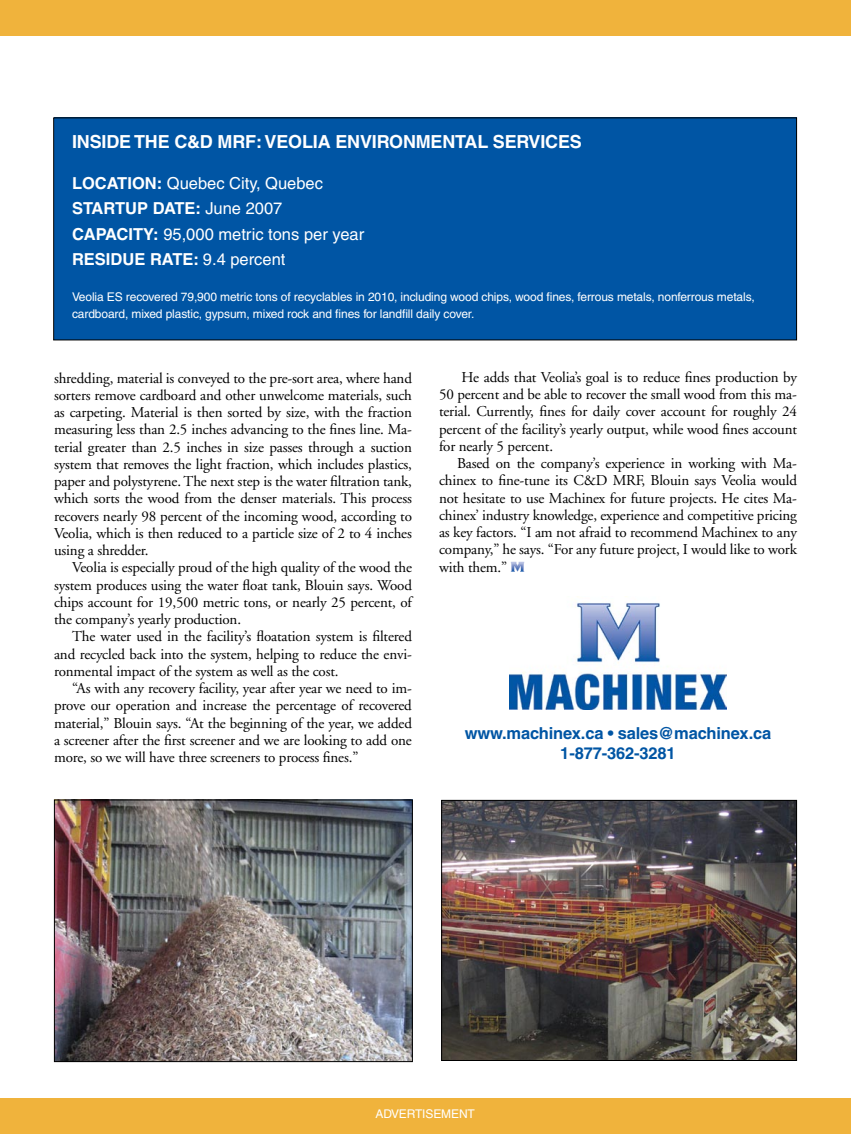
<style>
.page{position:relative;width:851px;height:1134px;background:#fff}
.page>*{position:absolute;margin:0;border:0;box-sizing:border-box;transform-origin:0 0}
.t1{font:700 18px "Helvetica";letter-spacing:-.01em;color:#fff}
.t2{font:16.5px/25.5px "Helvetica";color:#fff}
.t3{font:700 16.5px/19.5px "Helvetica";letter-spacing:-.01em;color:#0055a4;text-align:center}
.t4{font:700 16.5px "Helvetica";color:#fff}
.t5{font:15px/17.2px "Adobe Garamond";letter-spacing:-.01em;color:#000;text-align:justify}
.t6{font:12px/16.5px "Helvetica";letter-spacing:-.01em;color:#fff}
.s1{font-weight:700}
</style>
<div class="page">
<div style="left:54px;top:118px;width:742px;height:222px;background:#0055a4"></div>
<div style="left:0;top:0;width:850px;height:36px;background:#f0b33c"></div>
<img style="left:56px;top:802px;width:354px;height:258px">
<div style="left:54px;top:800px;width:358px;height:262px;border:1px solid #000"></div>
<img style="left:443px;top:802px;width:351px;height:257px">
<div style="left:441px;top:800px;width:355px;height:261px;border:1px solid #000"></div>
<img style="left:509px;top:602px;width:217px;height:107px">
<img style="left:510px;top:562px;width:14px;height:10px">
<div style="left:0;top:1098px;width:850px;height:36px;background:#f0b33c"></div>
<p class="t1" style="left:72px;top:131px;width:17px">INSIDE</p>
<p class="t1" style="left:134px;top:131px;width:13px">THE</p>
<p class="t1" style="left:174px;top:131px;width:113px">C&amp;D MRF: VEOLI</p>
<p class="t1" style="left:318px;top:131px;width:43px">A ENVIRONMENT</p>
<p class="t1" style="left:464px;top:131px;width:52px">AL SERVICES</p>
<p class="t4" style="left:72px;top:173px;width:56px">LOCATION</p>
<p class="t2" style="left:72px;top:170px;width:294px;text-indent:85px"><span class="s1">:</span> Quebec City, Quebec<br><span class="s1">STARTUP DATE :</span> June 2007<br><span class="s1">CAPACITY:</span> 95,000 metric tons per year<br><span class="s1">RESID</span></p>
<p class="t2" style="left:122px;top:246px;width:164px"><span class="s1">UE RATE :</span> 9.4 percent</p>
<p class="t6" style="left:72px;top:289px;width:684px">Veolia ES recovered 79,900 metric tons of recyclables in 2010, including wood chips, wood fines, ferrous metals, nonferrous metals, cardboard, mixed plastic, gypsum, mixed rock and fines for landfill daily cover.</p>
<p class="t5" style="left:54px;top:370px;width:359px">shredding, material is conveyed to the pre-sort area, where hand sorters remove cardboard and other unwelcome materials, such as carpeting. Material is then sorted by size, with the fraction measuring less than 2.5 inches advancing to the fines line. Ma&shy;terial greater than 2.5 inches in size passes through a suction system that removes the light fraction, which includes plastics, paper and polystyrene. The next step is the water filtration tank, which sorts the wood from the denser materials. This process recovers nearly 98 percent of the incoming wood, according to Veolia, which is then reduced to a particle size of 2 to 4 inches using a shredder.</p>
<p class="t5" style="left:54px;top:559px;width:359px;text-indent:18px">Veolia is especially proud of the high quality of the wood the system produces using the water float tank, Blouin says. Wood chips account for 19,500 metric tons, or nearly 25 percent, of the company’s yearly production.</p>
<p class="t5" style="left:54px;top:628px;width:359px;text-indent:18px">The water used in the facility’s floatation system is filtered and recycled back into the system, helping to reduce the envi&shy;ronmental impact of the system as well as the cost.</p>
<p class="t5" style="left:54px;top:680px;width:359px;text-indent:18px">“As with any recovery facility, year after year we need to im&shy;prove our operation and increase the percentage of recovered material,” Blouin says. “At the beginning of the year, we added a screener after the first screener and we are looking to add one more, so we will have three screeners to process fines.”</p>
<p class="t5" style="left:439px;top:369px;width:359px;text-indent:23px">He adds that Veolia’s goal is to reduce fines production by 50 percent and be able to recover the small wood from this ma&shy;terial. Currently, fines for daily cover account for roughly 24 percent of the facility’s yearly output, while wood fines account for nearly 5 percent.</p>
<p class="t5" style="left:439px;top:455px;width:359px;text-indent:18px">Based on the company’s experience in working with Ma&shy;chinex to fine-tune its C&amp;D MRF, Blouin says Veolia would not hesitate to use Machinex for future projects. He cites Ma&shy;chinex’ industry knowledge, experience and competitive pricing as key factors. “I am not afraid to recommend Machinex to any company,” he says. “For any future project, I would like to work with them.”</p>
<p class="t3" style="left:464px;top:723px;width:308px">WWW.MACHINEX.CA • SALES@MACHINEX.CA<br>1-877-362-3281</p>
<p class="t6" style="left:375px;top:1106px;width:17px">adve</p>
<p class="t6" style="left:407px;top:1106px;width:28px">rtiseme</p>
<p class="t6" style="left:459px;top:1106px;width:17px">nt</p>
</div>
